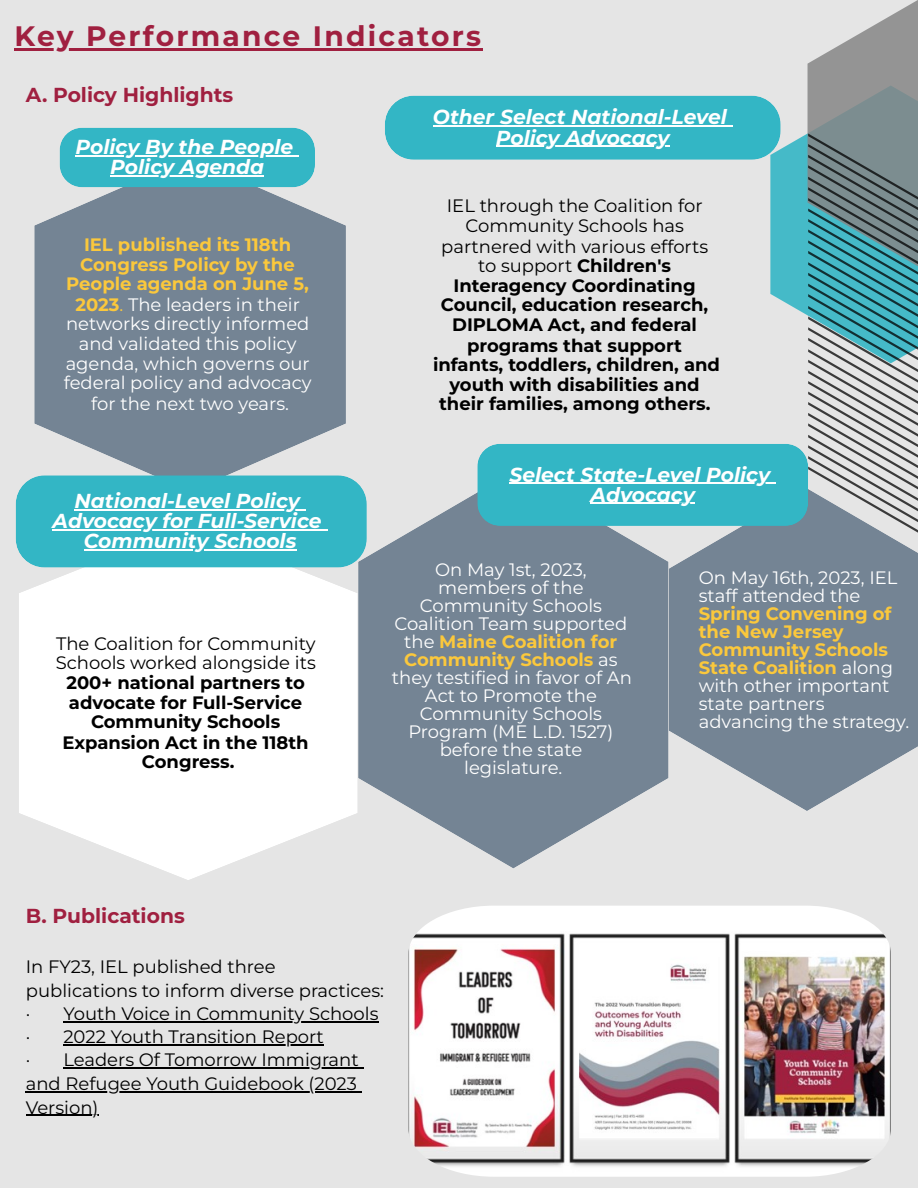
<style>
.page{position:relative;width:918px;height:1188px;background:#e5e5e5}
.page>*{position:absolute;margin:0;border:0;box-sizing:border-box;transform-origin:0 0}
.t1{font:700 28.2px "Montserrat";letter-spacing:.08em;color:#a02040}
.t2{font:italic 700 20.25px/20.2px "Montserrat";color:#fff;text-align:center}
.t3{font:700 20.25px "Montserrat";color:#a02040}
.t4{font:18px/18px "Montserrat";color:#fff;text-align:center}
.t5{font:700 18px/19.8px "Montserrat";color:#000;text-align:center}
.t6{font:18px/23.7px "Montserrat";color:#000}
.t7{font:700 18px/18px "Montserrat";color:#fbc83c}
.s1{font-weight:700;color:#fbc83c}
.s2{color:#fbc83c}
.s3{font-weight:400}
.s4{font-weight:400;color:#fff}
</style>
<div class="page">
<svg style="left:358px;top:493px;width:311px;height:375px;fill:#748494"></svg>
<svg style="left:669px;top:508px;width:249px;height:303px;fill:#748494"></svg>
<svg style="left:34px;top:158px;width:312px;height:317px;background:#82909e"></svg>
<div style="left:60px;top:128px;width:255px;height:59px;background:#33b6c5;border-radius:22px"></div>
<svg style="left:19px;top:557px;width:339px;height:323px;background:#fbfbfb"></svg>
<hr style="left:76px;top:155px;width:217px;height:1px;background:#fff">
<hr style="left:110px;top:176px;width:154px;height:1px;background:#fff">
<div style="left:16px;top:475px;width:351px;height:93px;background:#33b6c5;border-radius:29px"></div>
<hr style="left:75px;top:509px;width:225px;height:1px;background:#fff">
<hr style="left:53px;top:529px;width:269px;height:1px;background:#fff">
<hr style="left:84px;top:550px;width:213px;height:1px;background:#fff">
<div style="left:385px;top:96px;width:396px;height:64px;background:#33b6c5;border-radius:29px"></div>
<hr style="left:433px;top:125px;width:294px;height:2px;background:#fff">
<svg style="left:727px;top:125px;width:6px;height:2px"></svg>
<hr style="left:496px;top:146px;width:174px;height:1px;background:#fff">
<div style="left:477px;top:444px;width:331px;height:82px;background:#33b6c5;border-radius:22px"></div>
<hr style="left:510px;top:483px;width:260px;height:1px;background:#fff">
<hr style="left:591px;top:503px;width:104px;height:1px;background:#fff">
<img style="left:408px;top:906px;width:483px;height:271px">
<hr style="left:63px;top:1021px;width:315px;height:2px;background:#000">
<hr style="left:63px;top:1044px;width:261px;height:1px;background:#000">
<hr style="left:63px;top:1068px;width:296px;height:1px;background:#000">
<hr style="left:26px;top:1091px;width:331px;height:1px;background:#000">
<hr style="left:26px;top:1115px;width:72px;height:1px;background:#000">
<hr style="left:15px;top:48px;width:468px;height:3px;background:#a02040">
<svg style="left:770px;top:0;width:148px;height:316px"></svg>
<svg style="left:808px;top:134px;width:110px;height:474px"></svg>
<h1 class="t1" style="left:15px;top:19px;width:468px">Key Performance Indicators</h1>
<p class="t3" style="left:26px;top:83px;width:209px">A. Policy Highlights</p>
<p class="t2" style="left:433px;top:107px;width:295px">Other Select National-Level<br>Policy Advocacy</p>
<p class="t2" style="left:76px;top:137px;width:219px">Policy By the People<br>Policy Agenda</p>
<p class="t4" style="left:64px;top:235px;width:249px;line-height:19.8px"><span class="s1">IEL published its 118th<br>Congress Policy by the<br>People agenda on June 5,<br>2023</span><span class="s2">.</span> The leaders in their networks directly informed and validated this policy agenda, which governs our federal policy and advocacy for the next two years.</p>
<p class="t2" style="left:53px;top:491px;width:271px">National-Level Policy<br>Advocacy for Full-Service<br>Community Schools</p>
<p class="t6" style="left:56px;top:634px;width:261px;line-height:19.2px">The Coalition for Community<br>Schools worked alongside its</p>
<p class="t5" style="left:63px;top:673px;width:248px">200+ national partners to advocate for Full-Service<br>Community Schools<br>Expansion Act in the 118th<br>Congress.</p>
<p class="t6" style="left:447px;top:194px;width:257px">IEL through the Coalition for</p>
<p class="t5" style="left:433px;top:216px;width:289px"><span class="s3">Community Schools has partnered with various efforts to support</span> Children's<br>Interagency Coordinating<br>Council, education research,<br>DIPLOMA Act, and federal programs that support infants, toddlers, children, and</p>
<p class="t5" style="left:439px;top:375px;width:273px;line-height:19.2px">youth with disabilities and their families, among others.</p>
<p class="t2" style="left:510px;top:464px;width:262px">Select State-Level Policy<br>Advocacy</p>
<p class="t4" style="left:395px;top:561px;width:234px">On May 1st, 2023, members of the<br>Community Schools<br>Coalition Team supported the <span class="s1">Maine Coalition for<br>Community Schools</span> as</p>
<p class="t4" style="left:392px;top:669px;width:242px">they testified in favor of An<br>Act to Promote the<br>Community Schools<br>Program (ME L.D. 1527) before the state legislature.</p>
<p class="t4" style="left:699px;top:568px;width:200px;text-align:left">On May 16th, 2023, IEL staff attended the</p>
<p class="t7" style="left:699px;top:604px;width:212px">Spring Convening of the New Jersey<br>Community Schools<br>State Coalition <span class="s4">along with other important state partners advancing the strategy.</span></p>
<p class="t3" style="left:26px;top:903px;width:160px">B. Publications</p>
<p class="t6" style="left:26px;top:955px;width:360px">In FY23, IEL published three publications to inform diverse practices: ·</p>
<p class="t6" style="left:63px;top:1002px;width:317px">Youth Voice in Community Schools</p>
<p class="t6" style="left:26px;top:1025px;width:6px">·</p>
<p class="t6" style="left:63px;top:1025px;width:262px">2022 Youth Transition Report</p>
<p class="t6" style="left:26px;top:1048px;width:6px">·</p>
<p class="t6" style="left:26px;top:1048px;width:334px;text-align:justify;text-indent:38px">Leaders Of Tomorrow Immigrant and Refugee Youth Guidebook (2023<br>Version)</p>
</div>
